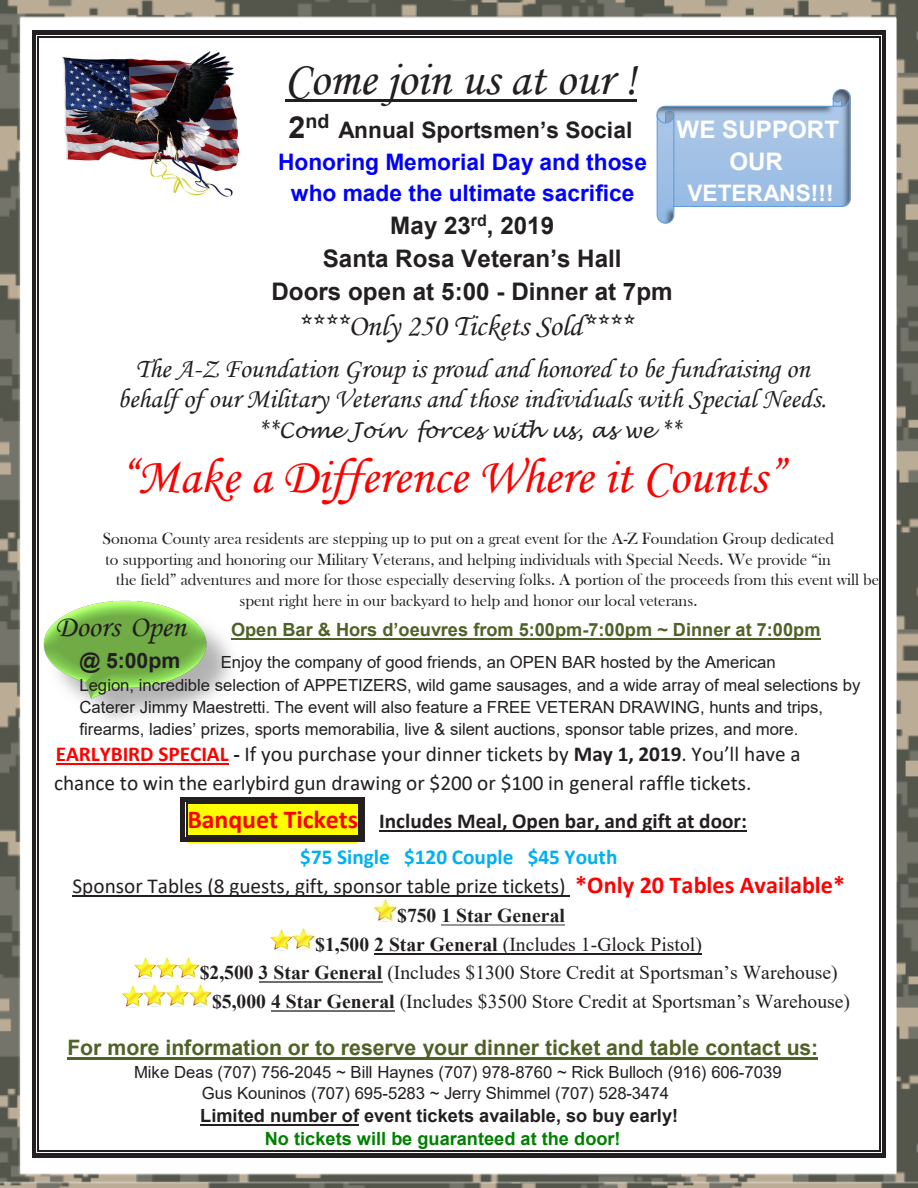
<style>
.page{position:relative;width:918px;height:1188px;background:#fff}
.page>*{position:absolute;margin:0;border:0;box-sizing:border-box;transform-origin:0 0}
.t1{font:49.95px "Monotype Corsiva";color:#f00}
.t2{font:48.6px "Monotype Corsiva";color:#231f20}
.t3{font:30.3px "Monotype Corsiva";color:#231f20}
.t4{font:27.3px/30.2px "Monotype Corsiva";color:#231f20;text-align:center}
.t5{font:700 24.15px/32.8px "Arial";color:#231f20;text-align:center}
.t6{font:700 24.15px "Arial";color:#fff}
.t7{font:700 22.65px "Arial";color:#00f}
.t8{font:700 22.65px "Arial";color:#231f20}
.t9{font:700 22.65px "Arial";letter-spacing:-.005em;color:#fff}
.t10{font:21.3px/29.4px "Calibri";color:#231f20}
.t11{font:700 21.3px/35.8px "Calibri";color:#231f20}
.t12{font:700 21.3px "Arial";color:#4f6228}
.t13{font:italic 21.3px "Lucida Handwriting";color:#231f20}
.t14{font:700 21.3px "Arial";color:#231f20}
.t15{font:19.65px "Times New Roman";color:#231f20}
.t16{font:700 19.65px "Times New Roman";color:#231f20}
.t17{font:700 19.65px "Arial";color:#231f20}
.t18{font:700 18.15px "Arial";color:#4f6228}
.t19{font:700 18.15px "Arial";color:#231f20}
.t20{font:700 18.15px "Arial";color:#008000}
.t21{font:16.8px/23.4px "Arial";color:#231f20}
.t22{font:16.8px "Bask Old Face";color:#231f20}
.s1{font-size:30.3px}
.s2{font-weight:700;color:#f00}
.s3{font-weight:700}
.s4{font-size:25.8px;color:#f00}
.s5{color:#00b0f0}
.s6{font-weight:700;font-size:24.15px;color:#f00}
</style>
<div class="page">
<img style="left:0;top:0;width:918px;height:1167px">
<img style="left:0;top:1167px;width:918px;height:21px">
<hr style="left:285px;top:100px;width:351px;height:2px;background:#231f20">
<hr style="left:231px;top:638px;width:589px;height:2px;background:#4f6228">
<hr style="left:56px;top:763px;width:173px;height:2px;background:#f00">
<div style="left:187px;top:797px;width:171px;height:45px;background:#ff0"></div>
<hr style="left:379px;top:831px;width:73px;height:1px;background:#231f20">
<hr style="left:452px;top:831px;width:295px;height:1px;background:#231f20">
<svg style="left:181px;top:797px;width:6px;height:7px"></svg>
<div style="left:187px;top:797px;width:171px;height:5px;background:#231f20"></div>
<hr style="left:187px;top:803px;width:171px;height:1px;background:#231f20">
<svg style="left:358px;top:797px;width:7px;height:7px"></svg>
<hr style="left:181px;top:804px;width:4px;height:31px;background:#231f20">
<hr style="left:186px;top:804px;width:1px;height:31px;background:#231f20">
<div style="left:360px;top:804px;width:5px;height:31px;background:#231f20"></div>
<hr style="left:358px;top:804px;width:1px;height:31px;background:#231f20">
<svg style="left:181px;top:835px;width:6px;height:7px"></svg>
<div style="left:187px;top:837px;width:171px;height:5px;background:#231f20"></div>
<hr style="left:187px;top:835px;width:171px;height:1px;background:#231f20">
<svg style="left:358px;top:835px;width:7px;height:7px"></svg>
<hr style="left:72px;top:895px;width:498px;height:2px;background:#231f20">
<hr style="left:441px;top:924px;width:124px;height:2px;background:#939598">
<img style="left:271px;top:928px;width:43px;height:23px">
<hr style="left:374px;top:953px;width:328px;height:1px;background:#231f20">
<img style="left:134px;top:957px;width:66px;height:22px">
<hr style="left:259px;top:981px;width:123px;height:2px;background:#6d6e71">
<img style="left:122px;top:985px;width:89px;height:23px">
<hr style="left:271px;top:1010px;width:124px;height:2px;background:#6d6e71">
<hr style="left:67px;top:1058px;width:751px;height:2px;background:#4f6228">
<hr style="left:200px;top:1124px;width:159px;height:2px;background:#231f20">
<img style="left:375px;top:899px;width:21px;height:22px">
<svg style="left:32px;top:30px;width:6px;height:7px"></svg>
<div style="left:38px;top:30px;width:842px;height:5px;background:#231f20"></div>
<hr style="left:38px;top:35px;width:842px;height:1px;background:#fff">
<hr style="left:38px;top:36px;width:842px;height:1px;background:#231f20">
<svg style="left:880px;top:30px;width:6px;height:7px"></svg>
<hr style="left:32px;top:37px;width:4px;height:1114px;background:#231f20">
<hr style="left:36px;top:37px;width:1px;height:1114px;background:#fff">
<hr style="left:37px;top:37px;width:1px;height:1114px;background:#231f20">
<hr style="left:882px;top:37px;width:4px;height:1114px;background:#231f20">
<hr style="left:881px;top:37px;width:1px;height:1114px;background:#fff">
<hr style="left:880px;top:37px;width:1px;height:1114px;background:#231f20">
<svg style="left:32px;top:1151px;width:6px;height:7px"></svg>
<div style="left:38px;top:1153px;width:842px;height:5px;background:#231f20"></div>
<hr style="left:38px;top:1152px;width:842px;height:1px;background:#fff">
<hr style="left:38px;top:1151px;width:842px;height:1px;background:#231f20">
<svg style="left:880px;top:1151px;width:6px;height:7px"></svg>
<h2 class="t2" style="left:285px;top:49px;width:353px">Come join us at our !</h2>
<p class="t17" style="left:288px;top:107px;width:42px"><span class="s1">2</span>nd</p>
<h3 class="t8" style="left:338px;top:114px;width:295px">Annual Sportsmen’s Social</h3>
<h3 class="t6" style="left:676px;top:113px;width:164px">WE SUPPORT</h3>
<h3 class="t7" style="left:278px;top:146px;width:370px">Honoring Memorial Day and those</h3>
<h3 class="t6" style="left:729px;top:145px;width:55px">OUR</h3>
<h3 class="t7" style="left:291px;top:178px;width:345px">who made the ultimate sacrifice</h3>
<h3 class="t9" style="left:688px;top:178px;width:148px">VETERANS!!!</h3>
<h3 class="t5" style="left:272px;top:209px;width:403px">May 23<sup>rd</sup>, 2019<br>Santa Rosa Veteran’s Hall<br>Doors open at 5:00 - Dinner at 7pm</h3>
<h3 class="t3" style="left:298px;top:307px;width:337px">****Only 250 Tickets Sold****</h3>
<h3 class="t4" style="left:118px;top:354px;width:711px">The A-Z Foundation Group is proud and honored to be fundraising on behalf of our Military Veterans and those individuals with Special Needs.</h3>
<p class="t13" style="left:258px;top:417px;width:425px">**Come Join forces with us, as we **</p>
<h1 class="t1" style="left:120px;top:447px;width:666px">“Make a Difference Where it Counts”</h1>
<p class="t22" style="left:102px;top:530px;width:733px">Sonoma County area residents are stepping up to put on a great event for the A-Z Foundation Group dedicated</p>
<p class="t22" style="left:105px;top:550px;width:727px">to supporting and honoring our Military Veterans, and helping individuals with Special Needs. We provide “in</p>
<p class="t22" style="left:116px;top:570px;width:765px">the field” adventures and more for those especially deserving folks. A portion of the proceeds from this event will be</p>
<p class="t22" style="left:239px;top:591px;width:460px">spent right here in our backyard to help and honor our local veterans.</p>
<h3 class="t3" style="left:55px;top:609px;width:132px">Doors Open</h3>
<p class="t18" style="left:231px;top:617px;width:591px">Open Bar &amp; Hors d’oeuvres from 5:00pm-7:00pm ~ Dinner at 7:00pm</p>
<p class="t14" style="left:79px;top:645px;width:102px">@ 5:00pm</p>
<p class="t21" style="left:79px;top:650px;width:783px;text-indent:141px">Enjoy the company of good friends, an OPEN BAR hosted by the American<br>Legion, incredible selection of APPETIZERS, wild game sausages, and a wide array of meal selections by</p>
<p class="t21" style="left:79px;top:696px;width:745px;line-height:21.6px">Caterer Jimmy Maestretti. The event will also feature a FREE VETERAN DRAWING, hunts and trips, firearms, ladies’ prizes, sports memorabilia, live &amp; silent auctions, sponsor table prizes, and more.</p>
<p class="t10" style="left:54px;top:738px;width:748px"><span class="s2">EARLYBIRD SPECIAL</span> <span class="s3">-</span> If you purchase your dinner tickets by <span class="s3">May 1, 2019</span>. You’ll have a chance to win the earlybird gun drawing or $200 or $100 in general raffle tickets.</p>
<p class="t11" style="left:300px;top:803px;width:448px;text-indent:-113px"><span class="s4">Banquet Tickets</span> Includes Meal, Open bar, and gift at door: <span class="s5">$75 Single $120 Couple $45 Youth</span></p>
<p class="t10" style="left:73px;top:871px;width:774px">Sponsor Tables (8 guests, gift, sponsor table prize tickets) <span class="s6">*Only 20 Tables Available*</span></p>
<p class="t16" style="left:397px;top:901px;width:169px">$750 1 Star General</p>
<p class="t15" style="left:315px;top:930px;width:388px"><span class="s3">$1,500 2 Star General</span> (Includes 1-Glock Pistol)</p>
<p class="t15" style="left:200px;top:958px;width:640px"><span class="s3">$2,500 3 Star General</span> (Includes $1300 Store Credit at Sportsman’s Warehouse)</p>
<p class="t15" style="left:212px;top:987px;width:640px"><span class="s3">$5,000 4 Star General</span> (Includes $3500 Store Credit at Sportsman’s Warehouse)</p>
<p class="t12" style="left:67px;top:1033px;width:752px">For more information or to reserve your dinner ticket and table contact us:</p>
<p class="t21" style="left:202px;top:1061px;width:581px;line-height:21.5px;text-indent:-67px">Mike Deas (707) 756-2045 ~ Bill Haynes (707) 978-8760 ~ Rick Bulloch (916) 606-7039<br>Gus Kouninos (707) 695-5283 ~ Jerry Shimmel (707) 528-3474</p>
<p class="t19" style="left:200px;top:1103px;width:479px">Limited number of event tickets available, so buy early!</p>
<p class="t20" style="left:265px;top:1126px;width:357px">No tickets will be guaranteed at the door!</p>
</div>
